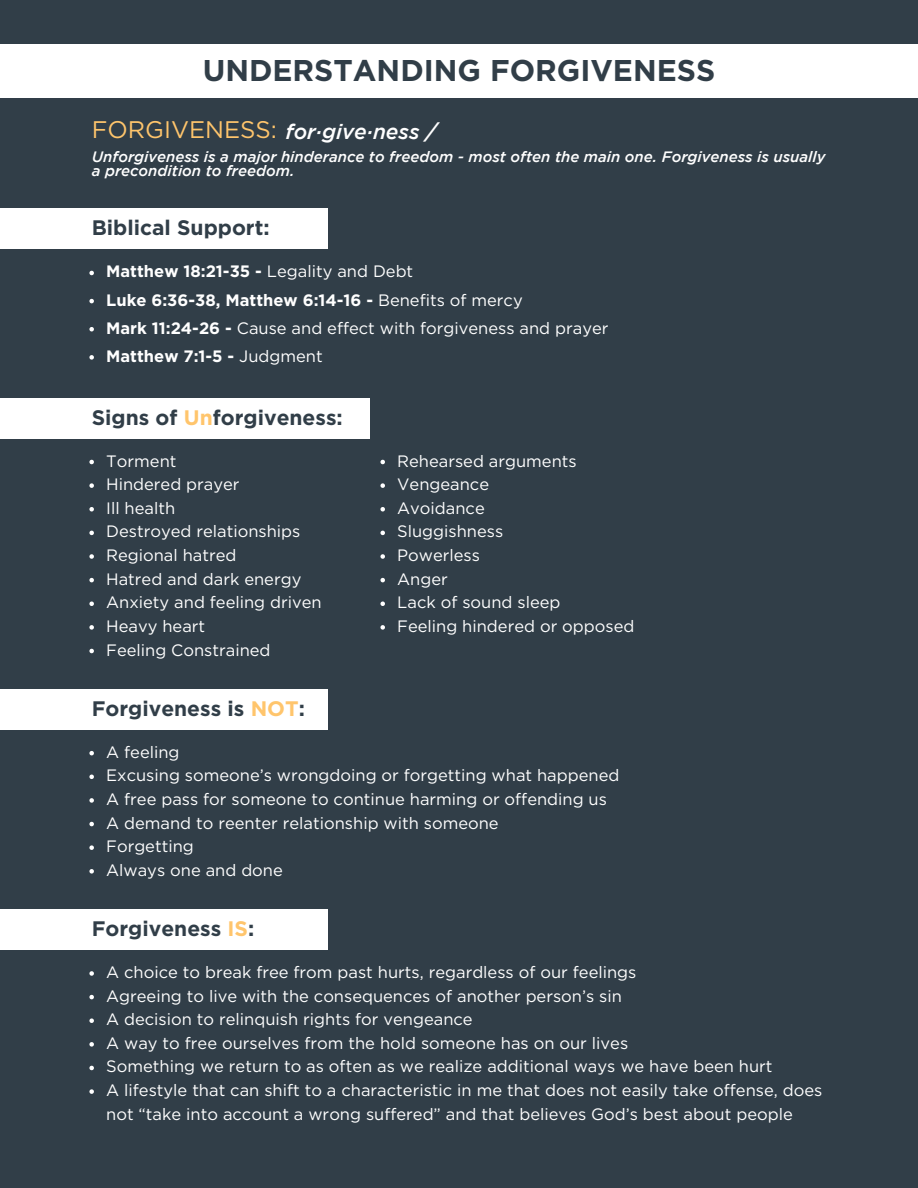
<style>
.page{position:relative;width:918px;height:1188px;background:#313e48}
.page>*{position:absolute;margin:0;border:0;box-sizing:border-box;transform-origin:0 0}
.t1{font:700 30px "Gotham";color:#313e48}
.t2{font:24px "Gotham";color:#ffc56c}
.t3{font:700 21px "Gotham";color:#313e48}
.t4{font:italic 500 21px "Gotham";color:#fff}
.t5{font:16.5px/23.7px "Gotham";color:#fff}
.t6{font:italic 500 15px/14.7px "Gotham";color:#fff}
.s1{font-weight:700}
.s2{color:#ffc56c}
</style>
<div class="page">
<div style="left:0;top:44px;width:918px;height:54px;background:#fff"></div>
<div style="left:0;top:208px;width:328px;height:41px;background:#fff"></div>
<svg style="left:89px;top:271px;width:5px;height:4px"></svg>
<svg style="left:89px;top:299px;width:5px;height:4px"></svg>
<svg style="left:89px;top:327px;width:5px;height:4px"></svg>
<svg style="left:89px;top:355px;width:5px;height:5px"></svg>
<div style="left:0;top:398px;width:370px;height:40px;background:#fff"></div>
<svg style="left:380px;top:460px;width:5px;height:4px"></svg>
<svg style="left:380px;top:483px;width:5px;height:5px"></svg>
<svg style="left:380px;top:507px;width:5px;height:5px"></svg>
<svg style="left:380px;top:531px;width:5px;height:4px"></svg>
<svg style="left:380px;top:554px;width:5px;height:5px"></svg>
<svg style="left:380px;top:578px;width:5px;height:4px"></svg>
<svg style="left:380px;top:602px;width:5px;height:4px"></svg>
<svg style="left:380px;top:625px;width:5px;height:5px"></svg>
<svg style="left:89px;top:460px;width:5px;height:4px"></svg>
<svg style="left:89px;top:483px;width:5px;height:5px"></svg>
<svg style="left:89px;top:507px;width:5px;height:5px"></svg>
<svg style="left:89px;top:531px;width:5px;height:4px"></svg>
<svg style="left:89px;top:554px;width:5px;height:5px"></svg>
<svg style="left:89px;top:578px;width:5px;height:4px"></svg>
<svg style="left:89px;top:602px;width:5px;height:4px"></svg>
<svg style="left:89px;top:625px;width:5px;height:5px"></svg>
<svg style="left:89px;top:649px;width:5px;height:4px"></svg>
<div style="left:0;top:689px;width:328px;height:41px;background:#fff"></div>
<svg style="left:89px;top:751px;width:5px;height:4px"></svg>
<svg style="left:89px;top:775px;width:5px;height:4px"></svg>
<svg style="left:89px;top:798px;width:5px;height:5px"></svg>
<svg style="left:89px;top:822px;width:5px;height:4px"></svg>
<svg style="left:89px;top:845px;width:5px;height:5px"></svg>
<svg style="left:89px;top:869px;width:5px;height:5px"></svg>
<div style="left:0;top:910px;width:328px;height:40px;background:#fff"></div>
<svg style="left:89px;top:971px;width:5px;height:5px"></svg>
<svg style="left:89px;top:995px;width:5px;height:4px"></svg>
<svg style="left:89px;top:1018px;width:5px;height:5px"></svg>
<svg style="left:89px;top:1042px;width:5px;height:5px"></svg>
<svg style="left:89px;top:1066px;width:5px;height:4px"></svg>
<svg style="left:89px;top:1089px;width:5px;height:5px"></svg>
<h1 class="t1" style="left:203px;top:53px;width:514px">UNDERSTANDING FORGIVENESS</h1>
<p class="t4" style="left:285px;top:119px;width:153px">for·give·ness /</p>
<p class="t6" style="left:92px;top:149px;width:735px">Unforgiveness is a major hinderance to freedom - most often the main one. Forgiveness is usually a precondition to freedom.</p>
<h2 class="t2" style="left:92px;top:114px;width:187px">FORGIVENESS:</h2>
<p class="t3" style="left:92px;top:216px;width:179px">Biblical Support:</p>
<p class="t5" style="left:106px;top:257px;width:504px;line-height:28.2px"><span class="s1">Matthew 18:21-35 -</span> Legality and Debt<br><span class="s1">Luke 6:36-38, Matthew 6:14-16 -</span> Benefits of mercy<br><span class="s1">Mark 11:24-26 -</span> Cause and effect with forgiveness and prayer <span class="s1">Matthew 7:1-5 -</span> Judgment</p>
<p class="t3" style="left:92px;top:405px;width:252px">Signs of <span class="s2">Un</span>forgiveness:</p>
<p class="t5" style="left:106px;top:448px;width:217px">Torment<br>Hindered prayer<br>Ill health<br>Destroyed relationships<br>Regional hatred<br>Hatred and dark energy<br>Anxiety and feeling driven<br>Heavy heart<br>Feeling Constrained</p>
<p class="t5" style="left:397px;top:448px;width:239px">Rehearsed arguments<br>Vengeance<br>Avoidance<br>Sluggishness<br>Powerless<br>Anger<br>Lack of sound sleep<br>Feeling hindered or opposed</p>
<p class="t3" style="left:92px;top:697px;width:215px">Forgiveness is <span class="s2">NOT</span>:</p>
<p class="t5" style="left:106px;top:740px;width:515px">A feeling<br>Excusing someone’s wrongdoing or forgetting what happened A free pass for someone to continue harming or offending us A demand to reenter relationship with someone<br>Forgetting<br>Always one and done</p>
<p class="t3" style="left:92px;top:917px;width:164px">Forgiveness <span class="s2">IS</span>:</p>
<p class="t5" style="left:106px;top:960px;width:718px">A choice to break free from past hurts, regardless of our feelings<br>Agreeing to live with the consequences of another person’s sin<br>A decision to relinquish rights for vengeance<br>A way to free ourselves from the hold someone has on our lives<br>Something we return to as often as we realize additional ways we have been hurt<br>A lifestyle that can shift to a characteristic in me that does not easily take offense, does not “take into account a wrong suffered” and that believes God’s best about people</p>
</div>
